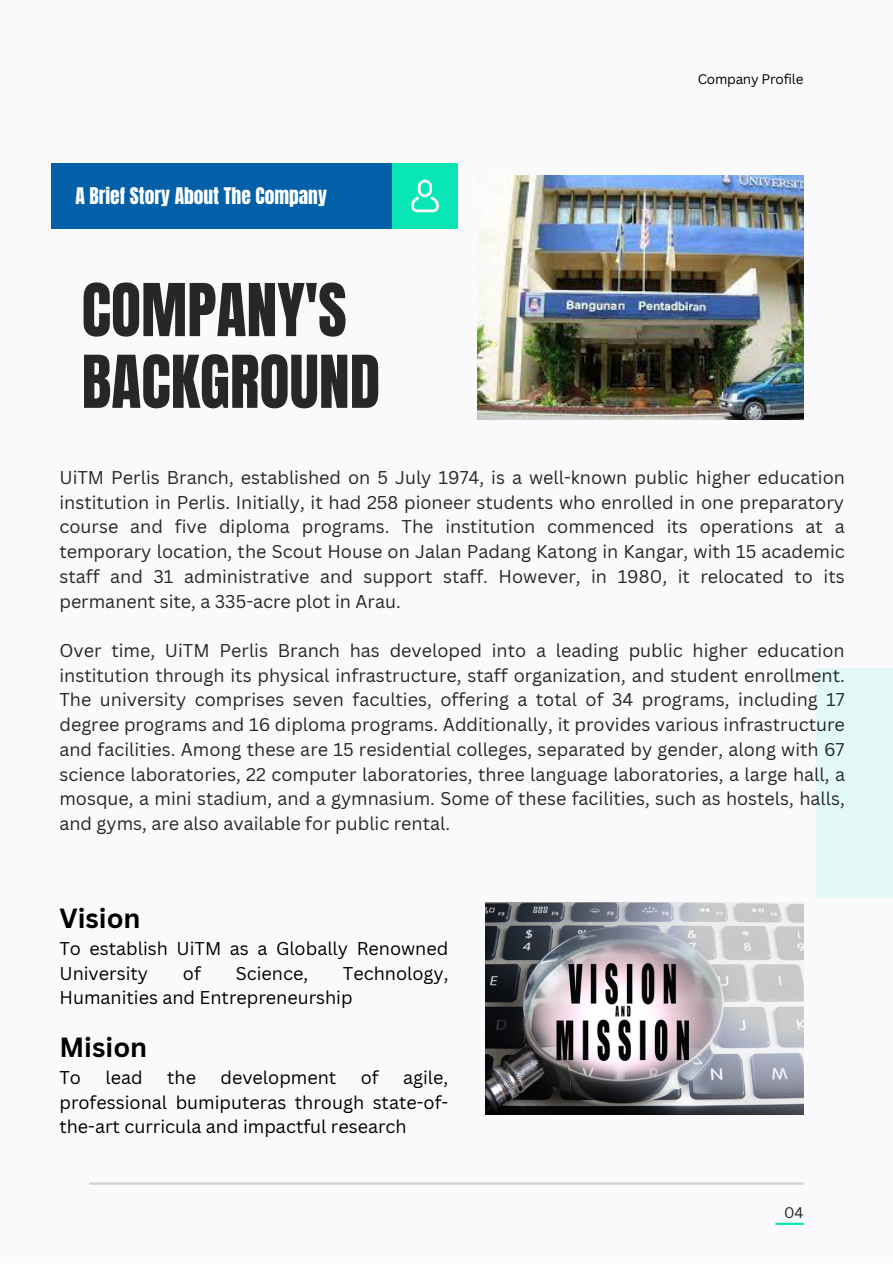
<style>
.page{position:relative;width:893px;height:1264px;background:#fff}
.page>*{position:absolute;margin:0;border:0;box-sizing:border-box;transform-origin:0 0}
.t1{font:61.8px/71.7px "Anton";color:#272727}
.t2{font:700 27px "Canva Sans";color:#000}
.t3{font:19.5px "Anton";color:#fff}
.t4{font:18px/24.8px "Canva Sans";color:#272727;text-align:justify}
.t5{font:18px/24.8px "Canva Sans";color:#000}
.t6{font:15px "Canva Sans";color:#272727}
.t7{font:13.5px "Canva Sans";letter-spacing:-.02em;color:#000}
</style>
<div class="page">
<div style="left:0;top:0;width:892px;height:1262px;background:#faf9fb"></div>
<div style="left:51px;top:164px;width:406px;height:65px;background:#0260a8"></div>
<div style="left:392px;top:164px;width:65px;height:65px;background:#09e6b5"></div>
<svg style="left:411px;top:180px;width:28px;height:32px"></svg>
<div style="left:815px;top:668px;width:77px;height:230px;background:#e3f9f6"></div>
<hr style="left:775px;top:1222px;width:28px;height:2px;background:#09e6b5">
<hr style="left:89px;top:1182px;width:714px;height:2px;background:#d1d1d1">
<img style="left:477px;top:176px;width:326px;height:244px">
<img style="left:485px;top:902px;width:318px;height:212px">
<p class="t3" style="left:75px;top:182px;width:253px">A Brief Story About The Company</p>
<p class="t1" style="left:82px;top:275px;width:300px">COMPANY'S<br>BACKGROUND</p>
<p class="t7" style="left:697px;top:70px;width:107px">Company Profile</p>
<p class="t4" style="left:59px;top:464px;width:787px">UiTM Perlis Branch, established on 5 July 1974, is a well-known public higher education institution in Perlis. Initially, it had 258 pioneer students who enrolled in one preparatory course and five diploma programs. The institution commenced its operations at a temporary location, the Scout House on Jalan Padang Katong in Kangar, with 15 academic staff and 31 administrative and support staff. However, in 1980, it relocated to its permanent site, a 335-acre plot in Arau.</p>
<p class="t4" style="left:59px;top:637px;width:787px">Over time, UiTM Perlis Branch has developed into a leading public higher education institution through its physical infrastructure, staff organization, and student enrollment.<br>The university comprises seven faculties, offering a total of 34 programs, including 17 degree programs and 16 diploma programs. Additionally, it provides various infrastructure and facilities. Among these are 15 residential colleges, separated by gender, along with 67 science laboratories, 22 computer laboratories, three language laboratories, a large hall, a mosque, a mini stadium, and a gymnasium. Some of these facilities, such as hostels, halls, and gyms, are also available for public rental.</p>
<p class="t2" style="left:59px;top:898px;width:83px">Vision</p>
<p class="t5" style="left:59px;top:935px;width:390px">To establish UiTM as a Globally Renowned<br>University</p>
<p class="t5" style="left:183px;top:960px;width:20px">of</p>
<p class="t5" style="left:236px;top:960px;width:74px">Science,</p>
<p class="t5" style="left:59px;top:960px;width:390px;text-indent:283px">Technology,<br>Humanities and Entrepreneurship</p>
<p class="t2" style="left:59px;top:1027px;width:89px">Mision</p>
<p class="t5" style="left:59px;top:1064px;width:23px">To</p>
<p class="t5" style="left:105px;top:1064px;width:39px">lead</p>
<p class="t5" style="left:167px;top:1064px;width:30px">the</p>
<p class="t5" style="left:220px;top:1064px;width:117px">development</p>
<p class="t5" style="left:361px;top:1064px;width:20px">of</p>
<p class="t5" style="left:59px;top:1064px;width:390px;text-align:justify;text-indent:344px">agile, professional bumiputeras through state-of&shy;the-art curricula and impactful research</p>
<p class="t6" style="left:784px;top:1201px;width:21px">04</p>
</div>
